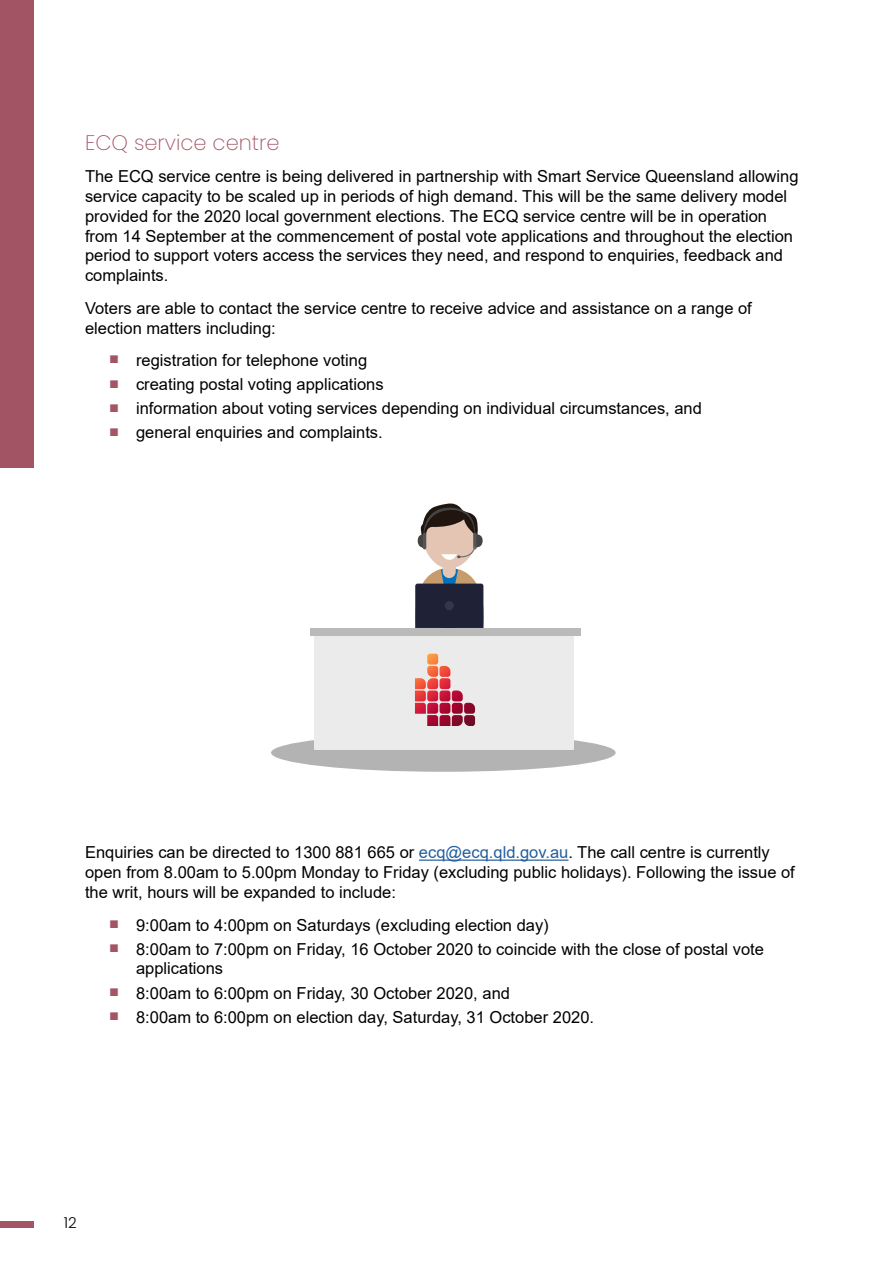
<style>
.page{position:relative;width:893px;height:1263px;background:#fff}
.page>*{position:absolute;margin:0;border:0;box-sizing:border-box;transform-origin:0 0}
.t1{font:200 21px "Poppins";color:#a35565}
.t2{font:16.5px/19.8px "Arial";color:#000}
.t3{font:300 15px "Poppins";color:#000}
.s1{color:#215e9e}
</style>
<div class="page">
<div style="left:0;top:1221px;width:34px;height:7px;background:#a25465"></div>
<div style="left:0;top:0;width:34px;height:468px;background:#a25465"></div>
<hr style="left:419px;top:859px;width:149px;height:2px;background:#215e9e">
<div style="left:271px;top:734px;width:345px;height:38px;background:#b3b3b3;border-radius:50%"></div>
<div style="left:314px;top:628px;width:260px;height:122px;background:#ecebeb"></div>
<div style="left:310px;top:628px;width:270px;height:7px;background:#bababb"></div>
<svg style="left:408px;top:503px;width:83px;height:223px"></svg>
<p class="t1" style="left:85px;top:130px;width:196px">ECQ service centre</p>
<p class="t2" style="left:85px;top:166px;width:715px">The ECQ service centre is being delivered in partnership with Smart Service Queensland allowing service capacity to be scaled up in periods of high demand. This will be the same delivery model provided for the 2020 local government elections. The ECQ service centre will be in operation from 14 September at the commencement of postal vote applications and throughout the election period to support voters access the services they need, and respond to enquiries, feedback and complaints.</p>
<p class="t2" style="left:85px;top:298px;width:668px">Voters are able to contact the service centre to receive advice and assistance on a range of election matters including:</p>
<p class="t2" style="left:109px;top:350px;width:260px"><sup>■</sup> registration for telephone voting</p>
<p class="t2" style="left:109px;top:374px;width:276px"><sup>■</sup> creating postal voting applications</p>
<p class="t2" style="left:109px;top:398px;width:594px"><sup>■</sup> information about voting services depending on individual circumstances, and</p>
<p class="t2" style="left:109px;top:422px;width:275px"><sup>■</sup> general enquiries and complaints.</p>
<p class="t2" style="left:85px;top:843px;width:711px">Enquiries can be directed to 1300 881 665 or <span class="s1">ecq@ecq.qld.gov.au</span>. The call centre is currently open from 8.00am to 5.00pm Monday to Friday (excluding public holidays). Following the issue of the writ, hours will be expanded to include:</p>
<p class="t2" style="left:109px;top:915px;width:441px"><sup>■</sup> 9:00am to 4:00pm on Saturdays (excluding election day)</p>
<p class="t2" style="left:136px;top:939px;width:629px;text-indent:-27px"><sup>■</sup> 8:00am to 7:00pm on Friday, 16 October 2020 to coincide with the close of postal vote applications</p>
<p class="t2" style="left:109px;top:983px;width:402px"><sup>■</sup> 8:00am to 6:00pm on Friday, 30 October 2020, and</p>
<p class="t2" style="left:109px;top:1007px;width:487px"><sup>■</sup> 8:00am to 6:00pm on election day, Saturday, 31 October 2020.</p>
<p class="t3" style="left:64px;top:1214px;width:14px">12</p>
</div>
